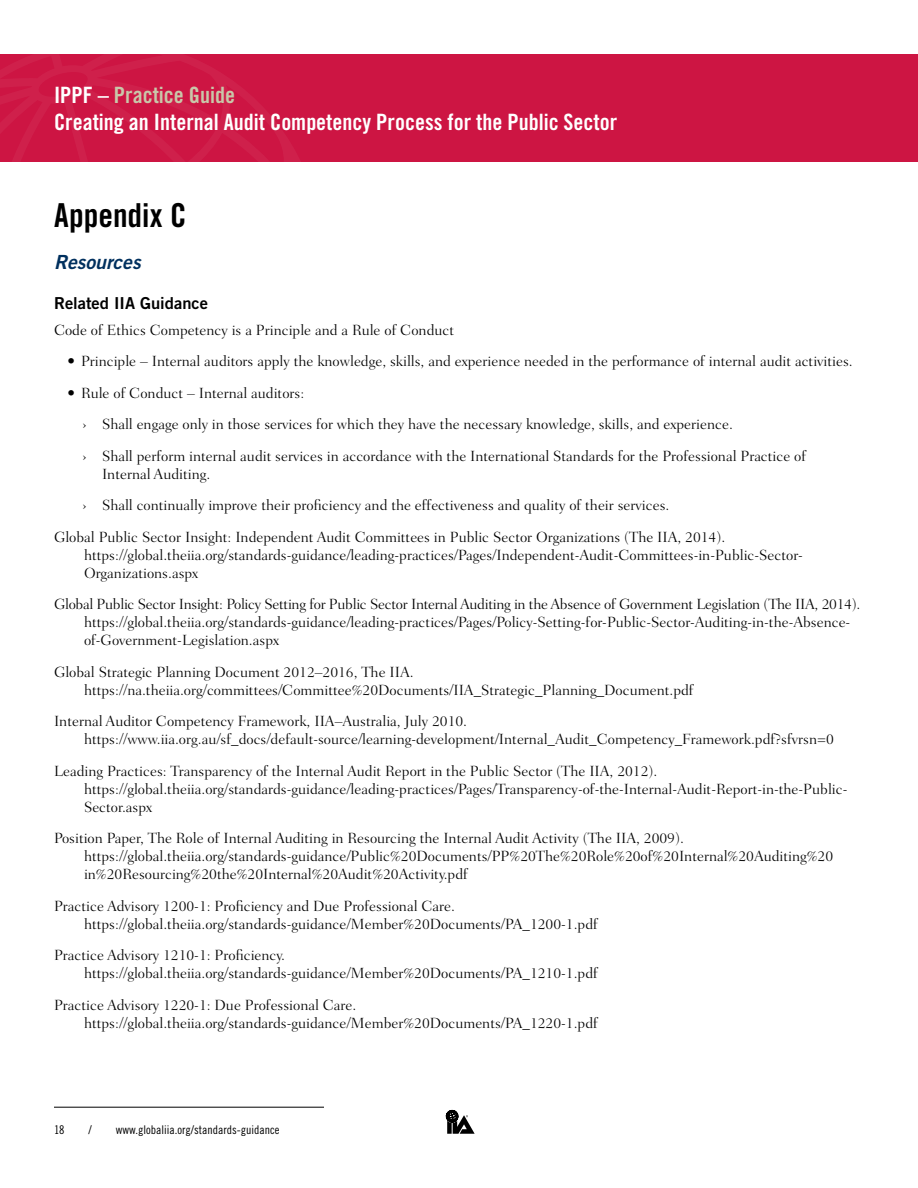
<style>
.page{position:relative;width:918px;height:1188px;background:#fff}
.page>*{position:absolute;margin:0;border:0;box-sizing:border-box;transform-origin:0 0}
.t1{font:33px "Trade Gothic Bold Cond Twenty";color:#000}
.t2{font:22.5px/27px "Trade Gothic Bold Cond Twenty";color:#fff}
.t3{font:italic 19.5px "Trade Gothic Bold Two";color:#00305e}
.t4{font:16.5px "Trade Gothic Bold Two";color:#000}
.t5{font:300 15px/18px "Fairfield LH";color:#000}
.t6{font:12px "Trade Gothic Cond Eighteen";color:#000}
.s1{color:#c9c7a9}
</style>
<div class="page">
<div style="left:0;top:54px;width:918px;height:108px;background:#cd1543"></div>
<svg style="left:0;top:54px;width:300px;height:108px"></svg>
<hr style="left:54px;top:1107px;width:270px;height:1px;background:#000">
<svg style="left:446px;top:1110px;width:29px;height:24px"></svg>
<h2 class="t2" style="left:54px;top:81px;width:565px">IPPF – <span class="s1">Practice Guide<br></span>Creating an Internal Audit Competency Process for the Public Sector</h2>
<h1 class="t1" style="left:54px;top:195px;width:134px">Appendix C</h1>
<h3 class="t3" style="left:54px;top:249px;width:88px">Resources</h3>
<p class="t4" style="left:54px;top:293px;width:156px">Related IIA Guidance</p>
<p class="t5" style="left:54px;top:321px;width:402px">Code of Ethics Competency is a Principle and a Rule of Conduct</p>
<p class="t5" style="left:68px;top:352px;width:787px">• Principle – Internal auditors apply the knowledge, skills, and experience needed in the performance of internal audit activities.</p>
<p class="t5" style="left:82px;top:377px;width:725px;line-height:31.5px;text-indent:-15px">• Rule of Conduct – Internal auditors:<br>› Shall engage only in those services for which they have the necessary knowledge, skills, and experience.<br>› Shall perform internal audit services in accordance with the International Standards for the Professional Practice of</p>
<p class="t5" style="left:102px;top:465px;width:110px">Internal Auditing.</p>
<p class="t5" style="left:83px;top:496px;width:588px">› Shall continually improve their proficiency and the effectiveness and quality of their services.</p>
<p class="t5" style="left:54px;top:528px;width:673px">Global Public Sector Insight: Independent Audit Committees in Public Sector Organizations (The IIA, 2014).</p>
<p class="t5" style="left:84px;top:546px;width:720px">https://global.theiia.org/standards-guidance/leading-practices/Pages/Independent-Audit-Committees-in-Public-Sector-<br>Organizations.aspx</p>
<p class="t5" style="left:84px;top:595px;width:778px;text-indent:-30px">Global Public Sector Insight: Policy Setting for Public Sector Internal Auditing in the Absence of Government Legislation (The IIA, 2014). https://global.theiia.org/standards-guidance/leading-practices/Pages/Policy-Setting-for-Public-Sector-Auditing-in-the-Absence&shy;of-Government-Legislation.aspx</p>
<p class="t5" style="left:84px;top:663px;width:611px;text-indent:-30px">Global Strategic Planning Document 2012–2016, The IIA. https://na.theiia.org/committees/Committee%20Documents/IIA_Strategic_Planning_Document.pdf</p>
<p class="t5" style="left:84px;top:712px;width:751px;text-indent:-30px">Internal Auditor Competency Framework, IIA–Australia, July 2010. https://www.iia.org.au/sf_docs/default-source/learning-development/Internal_Audit_Competency_Framework.pdf?sfvrsn=0</p>
<p class="t5" style="left:84px;top:762px;width:765px;text-indent:-30px">Leading Practices: Transparency of the Internal Audit Report in the Public Sector (The IIA, 2012). https://global.theiia.org/standards-guidance/leading-practices/Pages/Transparency-of-the-Internal-Audit-Report-in-the-Public-<br>Sector.aspx</p>
<p class="t5" style="left:84px;top:829px;width:751px;text-indent:-30px">Position Paper, The Role of Internal Auditing in Resourcing the Internal Audit Activity (The IIA, 2009). https://global.theiia.org/standards-guidance/Public%20Documents/PP%20The%20Role%20of%20Internal%20Auditing%20 in%20Resourcing%20the%20Internal%20Audit%20Activity.pdf</p>
<p class="t5" style="left:84px;top:897px;width:515px;text-indent:-30px">Practice Advisory 1200-1: Proficiency and Due Professional Care. https://global.theiia.org/standards-guidance/Member%20Documents/PA_1200-1.pdf</p>
<p class="t5" style="left:84px;top:946px;width:515px;text-indent:-30px">Practice Advisory 1210-1: Proficiency. https://global.theiia.org/standards-guidance/Member%20Documents/PA_1210-1.pdf</p>
<p class="t5" style="left:84px;top:996px;width:515px;text-indent:-30px">Practice Advisory 1220-1: Due Professional Care. https://global.theiia.org/standards-guidance/Member%20Documents/PA_1220-1.pdf</p>
<p class="t6" style="left:54px;top:1123px;width:12px">18</p>
<p class="t6" style="left:89px;top:1123px;width:5px">/</p>
<p class="t6" style="left:116px;top:1123px;width:165px">www.globaliia.org/standards-guidance</p>
</div>
